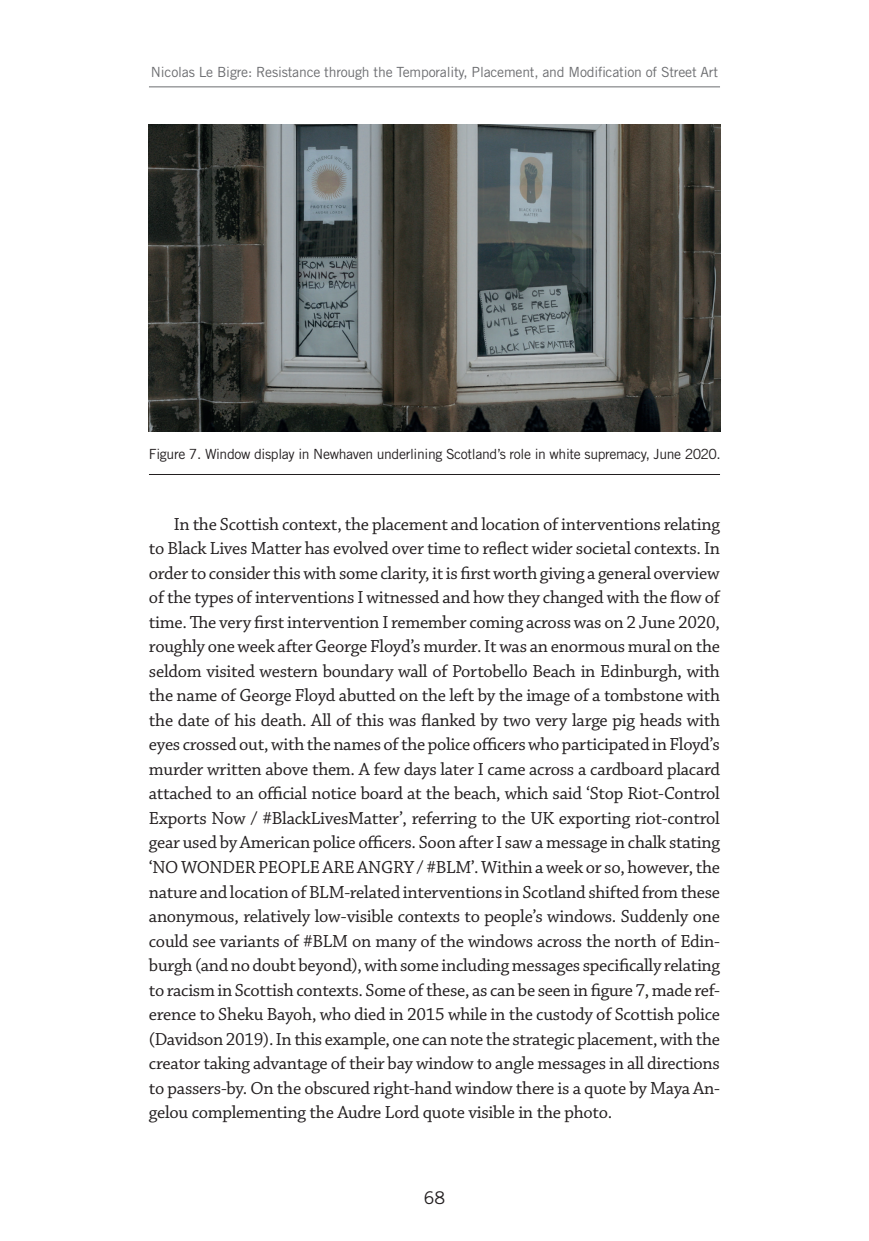
<style>
.page{position:relative;width:869px;height:1241px;background:#fff}
.page>*{position:absolute;margin:0;border:0;box-sizing:border-box;transform-origin:0 0}
.t1{font:18.38px/24.5px "Chaparral Pro";letter-spacing:-.015em;color:#231f20;text-align:justify}
.t2{font:17.5px "Trade Gothic LT Std";color:#231f20}
.t3{font:14px "Trade Gothic LT Std";letter-spacing:-.015em;color:#6c6d70}
.t4{font:14px "Trade Gothic LT Std";letter-spacing:-.025em;color:#231f20}
</style>
<div class="page">
<hr style="left:149px;top:86px;width:570px;height:1px;background:#6c6d70">
<hr style="left:149px;top:474px;width:570px;height:1px;background:#231f20">
<img style="left:149px;top:124px;width:570px;height:308px">
<p class="t3" style="left:151px;top:64px;width:568px">Nicolas Le Bigre: Resistance through the Temporality, Placement, and Modification of Street Art</p>
<p class="t4" style="left:149px;top:445px;width:573px">Figure 7. Window display in Newhaven underlining Scotland’s role in white supremacy, June 2020.</p>
<p class="t1" style="left:149px;top:512px;width:572px;text-indent:25px">In the Scottish context, the placement and location of interventions relating to Black Lives Matter has evolved over time to reflect wider societal contexts. In order to consider this with some clarity, it is first worth giving a general overview of the types of interventions I witnessed and how they changed with the flow of time. The very first intervention I remember coming across was on 2 June 2020, roughly one week after George Floyd’s murder. It was an enormous mural on the seldom visited western boundary wall of Portobello Beach in Edinburgh, with the name of George Floyd abutted on the left by the image of a tombstone with the date of his death. All of this was flanked by two very large pig heads with eyes crossed out, with the names of the police officers who participated in Floyd’s murder written above them. A few days later I came across a cardboard placard attached to an official notice board at the beach, which said ‘Stop Riot-Control Exports Now / #BlackLivesMatter’, referring to the UK exporting riot-control gear used by American police officers. Soon after I saw a message in chalk stating ‘NO WONDER PEOPLE ARE ANGRY / #BLM’. Within a week or so, however, the nature and location of BLM-related interventions in Scotland shifted from these anonymous, relatively low-visible contexts to people’s windows. Suddenly one could see variants of #BLM on many of the windows across the north of Edin&shy;burgh (and no doubt beyond), with some including messages specifically relating to racism in Scottish contexts. Some of these, as can be seen in figure 7, made ref&shy;erence to Sheku Bayoh, who died in 2015 while in the custody of Scottish police (Davidson 2019). In this example, one can note the strategic placement, with the creator taking advantage of their bay window to angle messages in all directions to passers-by. On the obscured right-hand window there is a quote by Maya An&shy;gelou complementing the Audre Lord quote visible in the photo.</p>
<p class="t2" style="left:423px;top:1186px;width:23px">68</p>
</div>
